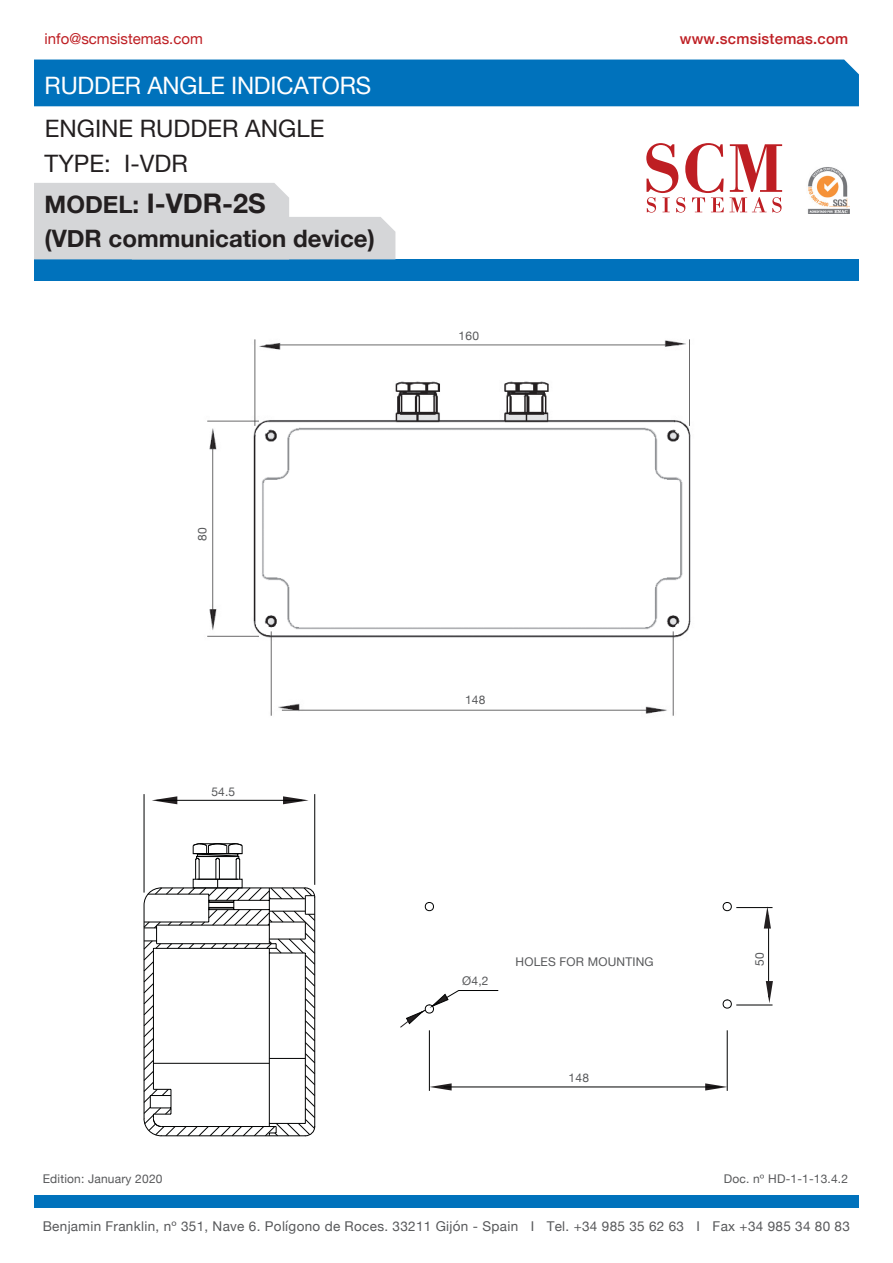
<style>
.page{position:relative;width:893px;height:1263px;background:#fff}
.page>*{position:absolute;margin:0;border:0;box-sizing:border-box;transform-origin:0 0}
.t1{font:700 27px "Helvetica Neue";color:#231f20}
.t2{font:24px "Helvetica Neue";color:#231f20}
.t3{font:700 24px "Helvetica Neue";color:#231f20}
.t4{font:24px "Helvetica Neue";letter-spacing:-.01em;color:#fff}
.t5{font:15px "Helvetica Neue";color:#be1e23}
.t6{font:500 15px "Helvetica Neue";letter-spacing:.015em;color:#be1e23}
.t7{font:13.5px "Helvetica Neue";letter-spacing:.025em;color:#57585a}
.t8{font:12px "Helvetica Neue";letter-spacing:.015em;color:#57585a}
.s1{font-size:24px}
</style>
<div class="page">
<div style="left:34px;top:1195px;width:825px;height:13px;background:#0072bc"></div>
<svg style="left:152px;top:796px;width:25px;height:8px"></svg>
<svg style="left:283px;top:796px;width:26px;height:8px"></svg>
<hr style="left:144px;top:794px;width:1px;height:98px;background:#010202">
<hr style="left:314px;top:794px;width:1px;height:91px;background:#010202">
<hr style="left:157px;top:800px;width:145px;height:1px;background:#010202">
<svg style="left:144px;top:843px;width:171px;height:293px"></svg>
<hr style="left:736px;top:907px;width:36px;height:1px;background:#010202">
<hr style="left:736px;top:1005px;width:36px;height:1px;background:#010202">
<hr style="left:768px;top:915px;width:1px;height:82px;background:#010202">
<svg style="left:764px;top:906px;width:7px;height:22px"></svg>
<svg style="left:766px;top:981px;width:7px;height:22px"></svg>
<svg style="left:430px;top:1083px;width:22px;height:7px"></svg>
<svg style="left:705px;top:1083px;width:22px;height:7px"></svg>
<hr style="left:444px;top:1087px;width:275px;height:1px;background:#010202">
<hr style="left:727px;top:1030px;width:1px;height:61px;background:#010202">
<hr style="left:429px;top:1030px;width:1px;height:61px;background:#010202">
<svg style="left:722px;top:902px;width:10px;height:9px"></svg>
<svg style="left:722px;top:999px;width:10px;height:9px"></svg>
<svg style="left:424px;top:902px;width:10px;height:9px"></svg>
<svg style="left:400px;top:990px;width:99px;height:38px"></svg>
<img style="left:207px;top:339px;width:484px;height:377px">
<div style="left:34px;top:60px;width:825px;height:46px;background:#0072bc"></div>
<div style="left:34px;top:259px;width:825px;height:22px;background:#0072bc"></div>
<img style="left:807px;top:167px;width:43px;height:46px">
<svg style="left:646px;top:143px;width:136px;height:70px"></svg>
<svg style="left:34px;top:183px;width:361px;height:76px;background:#dadbdd"></svg>
<p class="t5" style="left:45px;top:28px;width:160px">info@scmsistemas.com</p>
<p class="t6" style="left:680px;top:26px;width:170px">www.scmsistemas.com</p>
<h2 class="t4" style="left:45px;top:68px;width:328px">RUDDER ANGLE INDICATORS</h2>
<h2 class="t2" style="left:45px;top:112px;width:281px">ENGINE RUDDER ANGLE</h2>
<h2 class="t2" style="left:45px;top:146px;width:145px">TYPE: I-VDR</h2>
<h1 class="t1" style="left:45px;top:182px;width:223px"><span class="s1">MODEL:</span> I-VDR-2S</h1>
<h2 class="t3" style="left:45px;top:219px;width:332px">(VDR communication device)</h2>
<p class="t8" style="left:194px;top:541px;width:15px;rotate:-90deg">80</p>
<p class="t8" style="left:211px;top:783px;width:25px">54.5</p>
<p class="t8" style="left:459px;top:327px;width:22px">160</p>
<p class="t8" style="left:465px;top:691px;width:22px">148</p>
<p class="t8" style="left:462px;top:972px;width:28px">Ø4,2</p>
<p class="t8" style="left:516px;top:953px;width:140px">HOLES FOR MOUNTING</p>
<p class="t8" style="left:569px;top:1069px;width:22px">148</p>
<p class="t8" style="left:751px;top:966px;width:15px;rotate:-90deg">50</p>
<p class="t8" style="left:43px;top:1170px;width:121px">Edition: January 2020</p>
<p class="t8" style="left:724px;top:1170px;width:126px">Doc. nº HD-1-1-13.4.2</p>
<p class="t7" style="left:43px;top:1216px;width:809px">Benjamin Franklin, nº 351, Nave 6. Polígono de Roces. 33211 Gijón - Spain I Tel. +34 985 35 62 63 I Fax +34 985 34 80 83</p>
</div>
